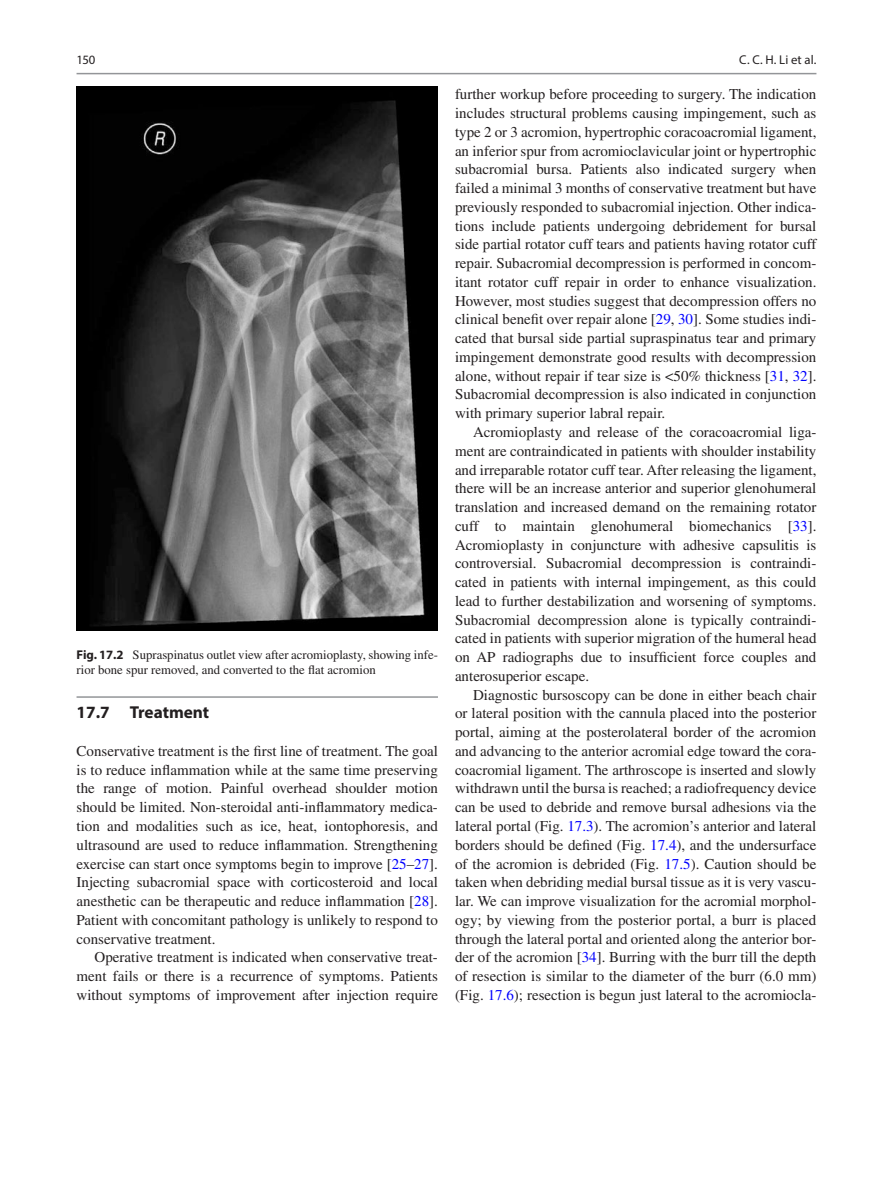
<style>
.page{position:relative;width:893px;height:1187px;background:#fff}
.page>*{position:absolute;margin:0;border:0;box-sizing:border-box;transform-origin:0 0}
._1_hd{font:700 17.25px "Myriad Pro";color:#231f20}
.Text{font:15px/18.8px "Times LT Std";color:#231f20;text-align:justify}
.Text_flush{font:15px/18.8px "Times LT Std";color:#231f20;text-align:justify}
.t1{font:12.75px/15px "Times LT Std";color:#231f20}
.t2{font:12.75px "Myriad Pro";letter-spacing:.005em;color:#231f20}
.s1{font-family:"Myriad Pro";font-weight:700}
.s2{color:#00f}
</style>
<div class="page">
<img style="left:77px;top:87px;width:361px;height:543px">
<hr style="left:77px;top:696px;width:361px;height:1px;background:#939598">
<hr style="left:77px;top:73px;width:739px;height:1px;background:#939598">
<p class="t2" style="left:77px;top:52px;width:20px">150</p>
<p class="t1" style="left:77px;top:647px;width:363px"><span class="s1">Fig. 17.2</span> Supraspinatus outlet view after acromioplasty, showing infe&shy;rior bone spur removed, and converted to the flat acromion</p>
<h2 class="_1_hd" style="left:77px;top:701px;width:134px">17.7 Treatment</h2>
<p class="Text_flush" style="left:77px;top:741px;width:363px">Conservative treatment is the first line of treatment. The goal is to reduce inflammation while at the same time preserving the range of motion. Painful overhead shoulder motion should be limited. Non-steroidal anti-inflammatory medica&shy;tion and modalities such as ice, heat, iontophoresis, and ultrasound are used to reduce inflammation. Strengthening exercise can start once symptoms begin to improve [<span class="s2">25</span>–<span class="s2">27</span>].<br>Injecting subacromial space with corticosteroid and local anesthetic can be therapeutic and reduce inflammation [<span class="s2">28</span>].<br>Patient with concomitant pathology is unlikely to respond to conservative treatment.</p>
<p class="Text" style="left:77px;top:947px;width:363px;text-indent:18px">Operative treatment is indicated when conservative treat&shy;ment fails or there is a recurrence of symptoms. Patients without symptoms of improvement after injection require</p>
<p class="t2" style="left:739px;top:52px;width:79px">C. C. H. Li et al.</p>
<p class="Text" style="left:455px;top:85px;width:363px">further workup before proceeding to surgery. The indication includes structural problems causing impingement, such as type 2 or 3 acromion, hypertrophic coracoacromial ligament, an inferior spur from acromioclavicular joint or hypertrophic subacromial bursa. Patients also indicated surgery when failed a minimal 3 months of conservative treatment but have previously responded to subacromial injection. Other indica&shy;tions include patients undergoing debridement for bursal side partial rotator cuff tears and patients having rotator cuff repair. Subacromial decompression is performed in concom&shy;itant rotator cuff repair in order to enhance visualization.<br>However, most studies suggest that decompression offers no clinical benefit over repair alone [<span class="s2">29</span>, <span class="s2">30</span>]. Some studies indi&shy;cated that bursal side partial supraspinatus tear and primary impingement demonstrate good results with decompression alone, without repair if tear size is &lt;50% thickness [<span class="s2">31</span>, <span class="s2">32</span>].<br>Subacromial decompression is also indicated in conjunction with primary superior labral repair.</p>
<p class="Text" style="left:455px;top:422px;width:363px;text-indent:18px">Acromioplasty and release of the coracoacromial liga&shy;ment are contraindicated in patients with shoulder instability and irreparable rotator cuff tear. After releasing the ligament, there will be an increase anterior and superior glenohumeral translation and increased demand on the remaining rotator cuff to maintain glenohumeral biomechanics [<span class="s2">33</span>].<br>Acromioplasty in conjuncture with adhesive capsulitis is controversial. Subacromial decompression is contraindi&shy;cated in patients with internal impingement, as this could lead to further destabilization and worsening of symptoms.<br>Subacromial decompression alone is typically contraindi&shy;cated in patients with superior migration of the humeral head on AP radiographs due to insufficient force couples and anterosuperior escape.</p>
<p class="Text" style="left:455px;top:685px;width:363px;text-indent:18px">Diagnostic bursoscopy can be done in either beach chair or lateral position with the cannula placed into the posterior portal, aiming at the posterolateral border of the acromion and advancing to the anterior acromial edge toward the cora&shy;coacromial ligament. The arthroscope is inserted and slowly withdrawn until the bursa is reached; a radiofrequency device can be used to debride and remove bursal adhesions via the lateral portal (Fig. <span class="s2">17.3</span>). The acromion’s anterior and lateral borders should be defined (Fig. <span class="s2">17.4</span>), and the undersurface of the acromion is debrided (Fig. <span class="s2">17.5</span>). Caution should be taken when debriding medial bursal tissue as it is very vascu&shy;lar. We can improve visualization for the acromial morphol&shy;ogy; by viewing from the posterior portal, a burr is placed through the lateral portal and oriented along the anterior bor&shy;der of the acromion [<span class="s2">34</span>]. Burring with the burr till the depth of resection is similar to the diameter of the burr (6.0 mm) (Fig. <span class="s2">17.6</span>); resection is begun just lateral to the acromiocla-</p>
</div>
